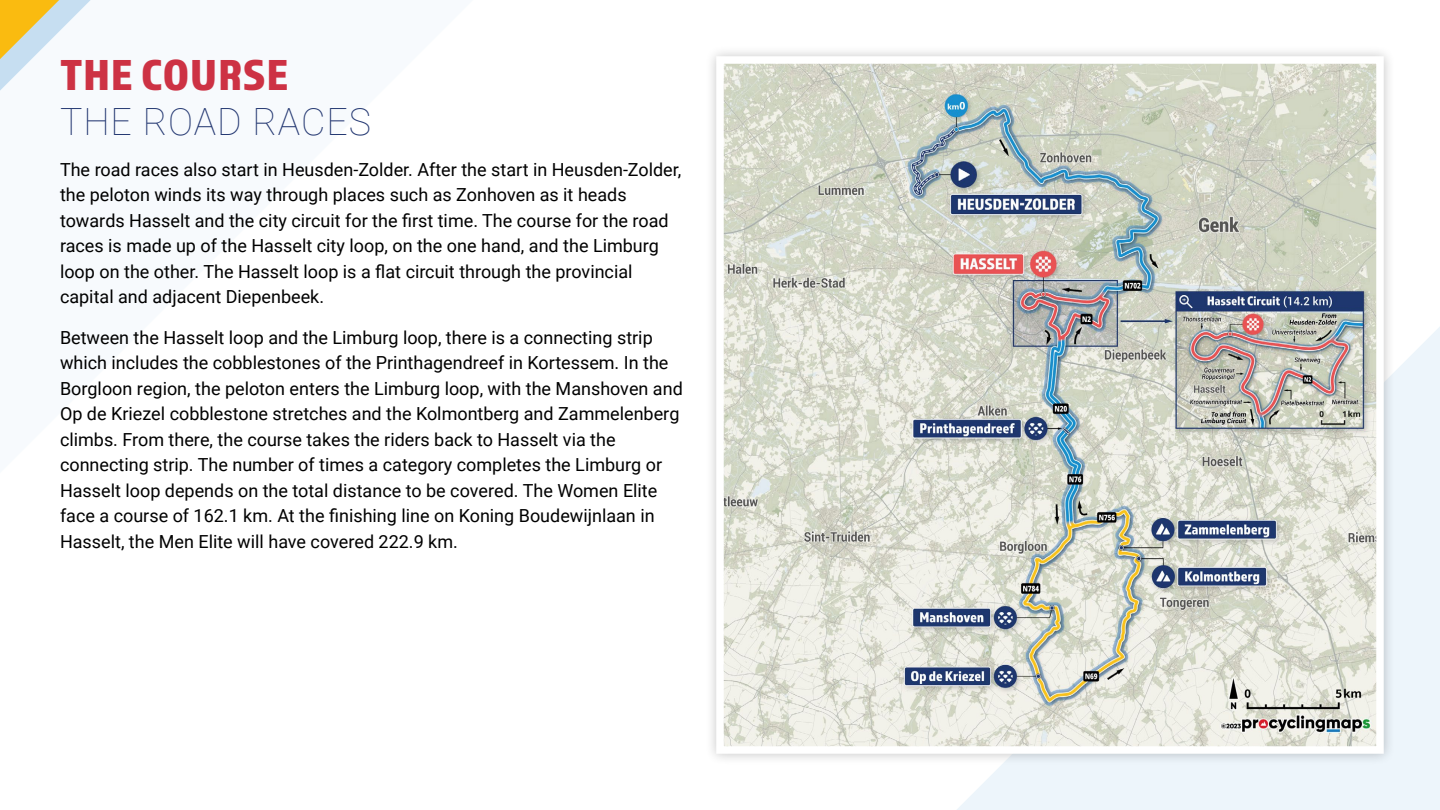
<style>
.page{position:relative;width:1440px;height:810px;background:#fff}
.page>*{position:absolute;margin:0;border:0;box-sizing:border-box;transform-origin:0 0}
.t1{font:45px "Almaq Refined";letter-spacing:.025em;color:#cd3244}
.t2{font:100 37.5px "Roboto";letter-spacing:.025em;color:#233771}
.t3{font:18px/25.5px "Roboto";color:#000}
</style>
<div class="page">
<svg style="left:0;top:0;width:91px;height:91px"></svg>
<div style="left:957px;top:327px;width:483px;height:483px;background:#edf5fb"></div>
<div style="left:705px;top:45px;width:690px;height:720px;background:#000;opacity:.23"></div>
<img style="left:725px;top:65px;width:650px;height:680px">
<div style="left:716px;top:56px;width:668px;height:698px;border:8px solid #fff"></div>
<h1 class="t1" style="left:60px;top:48px;width:230px">THE COURSE</h1>
<h2 class="t2" style="left:60px;top:96px;width:312px">THE ROAD RACES</h2>
<p class="t3" style="left:60px;top:156px;width:623px">The road races also start in Heusden-Zolder. After the start in Heusden-Zolder, the peloton winds its way through places such as Zonhoven as it heads towards Hasselt and the city circuit for the first time. The course for the road races is made up of the Hasselt city loop, on the one hand, and the Limburg loop on the other. The Hasselt loop is a flat circuit through the provincial capital and adjacent Diepenbeek.</p>
<p class="t3" style="left:60px;top:324px;width:624px">Between the Hasselt loop and the Limburg loop, there is a connecting strip which includes the cobblestones of the Printhagendreef in Kortessem. In the Borgloon region, the peloton enters the Limburg loop, with the Manshoven and Op de Kriezel cobblestone stretches and the Kolmontberg and Zammelenberg climbs. From there, the course takes the riders back to Hasselt via the connecting strip. The number of times a category completes the Limburg or Hasselt loop depends on the total distance to be covered. The Women Elite face a course of 162.1 km. At the finishing line on Koning Boudewijnlaan in Hasselt, the Men Elite will have covered 222.9 km.</p>
</div>
